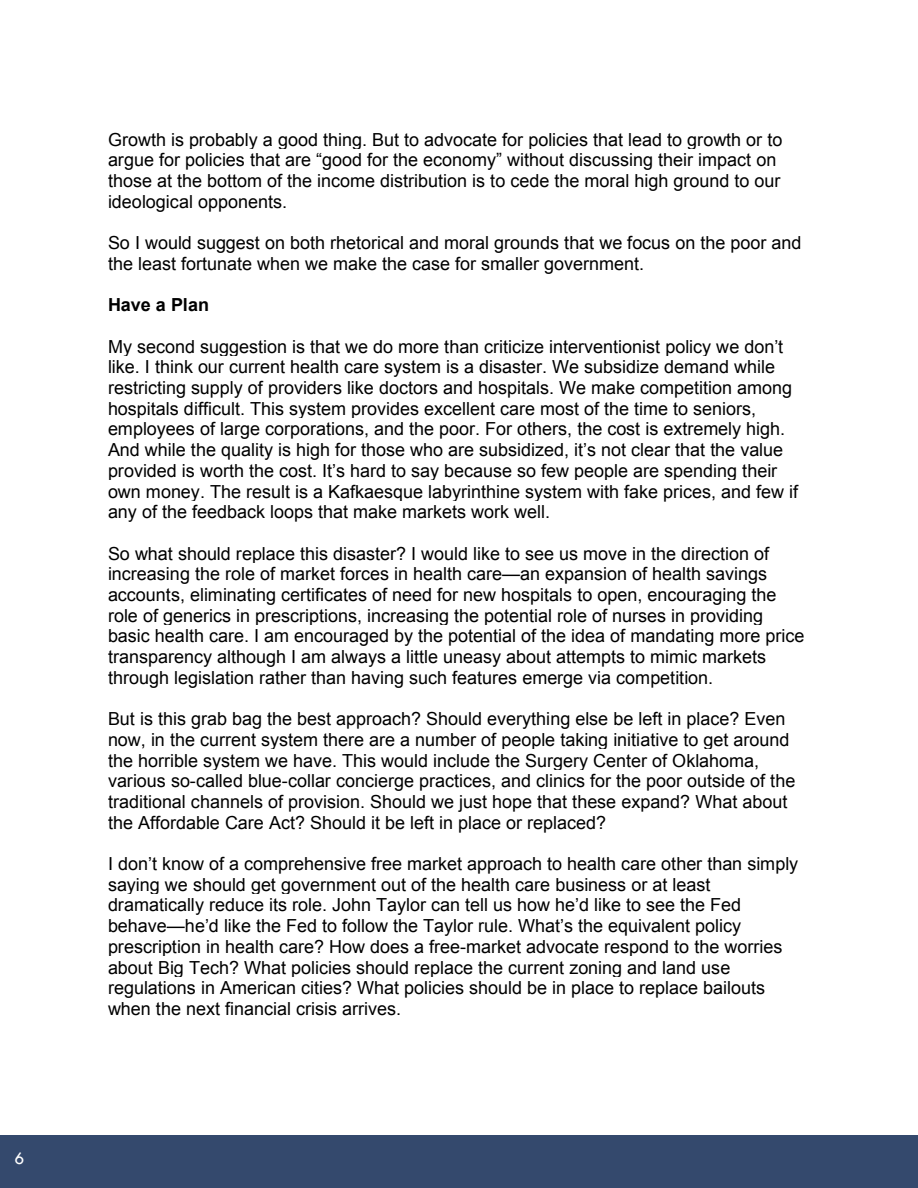
<style>
.page{position:relative;width:918px;height:1188px;background:#fff}
.page>*{position:absolute;margin:0;border:0;box-sizing:border-box;transform-origin:0 0}
.t1{font:18px/20.7px "Arial";color:#000}
.t2{font:700 18px "Arial";color:#000}
.t3{font:18px "Tw Cen";color:#fff}
</style>
<div class="page">
<div style="left:0;top:1135px;width:918px;height:53px;background:#34496d"></div>
<p class="t3" style="left:15px;top:1147px;width:11px">6</p>
<p class="t1" style="left:108px;top:129px;width:676px">Growth is probably a good thing. But to advocate for policies that lead to growth or to argue for policies that are “good for the economy” without discussing their impact on those at the bottom of the income distribution is to cede the moral high ground to our ideological opponents.</p>
<p class="t1" style="left:108px;top:233px;width:695px">So I would suggest on both rhetorical and moral grounds that we focus on the poor and the least fortunate when we make the case for smaller government.</p>
<p class="t2" style="left:108px;top:293px;width:103px">Have a Plan</p>
<p class="t1" style="left:108px;top:336px;width:692px">My second suggestion is that we do more than criticize interventionist policy we don’t like. I think our current health care system is a disaster. We subsidize demand while restricting supply of providers like doctors and hospitals. We make competition among hospitals difficult. This system provides excellent care most of the time to seniors, employees of large corporations, and the poor. For others, the cost is extremely high.<br>And while the quality is high for those who are subsidized, it’s not clear that the value provided is worth the cost. It’s hard to say because so few people are spending their own money. The result is a Kafkaesque labyrinthine system with fake prices, and few if any of the feedback loops that make markets work well.</p>
<p class="t1" style="left:108px;top:543px;width:698px">So what should replace this disaster? I would like to see us move in the direction of increasing the role of market forces in health care—an expansion of health savings accounts, eliminating certificates of need for new hospitals to open, encouraging the role of generics in prescriptions, increasing the potential role of nurses in providing basic health care. I am encouraged by the potential of the idea of mandating more price transparency although I am always a little uneasy about attempts to mimic markets through legislation rather than having such features emerge via competition.</p>
<p class="t1" style="left:108px;top:709px;width:689px">But is this grab bag the best approach? Should everything else be left in place? Even now, in the current system there are a number of people taking initiative to get around the horrible system we have. This would include the Surgery Center of Oklahoma, various so-called blue-collar concierge practices, and clinics for the poor outside of the traditional channels of provision. Should we just hope that these expand? What about the Affordable Care Act? Should it be left in place or replaced?</p>
<p class="t1" style="left:108px;top:854px;width:692px">I don’t know of a comprehensive free market approach to health care other than simply saying we should get government out of the health care business or at least dramatically reduce its role. John Taylor can tell us how he’d like to see the Fed behave—he’d like the Fed to follow the Taylor rule. What’s the equivalent policy prescription in health care? How does a free-market advocate respond to the worries about Big Tech? What policies should replace the current zoning and land use regulations in American cities? What policies should be in place to replace bailouts when the next financial crisis arrives.</p>
</div>
